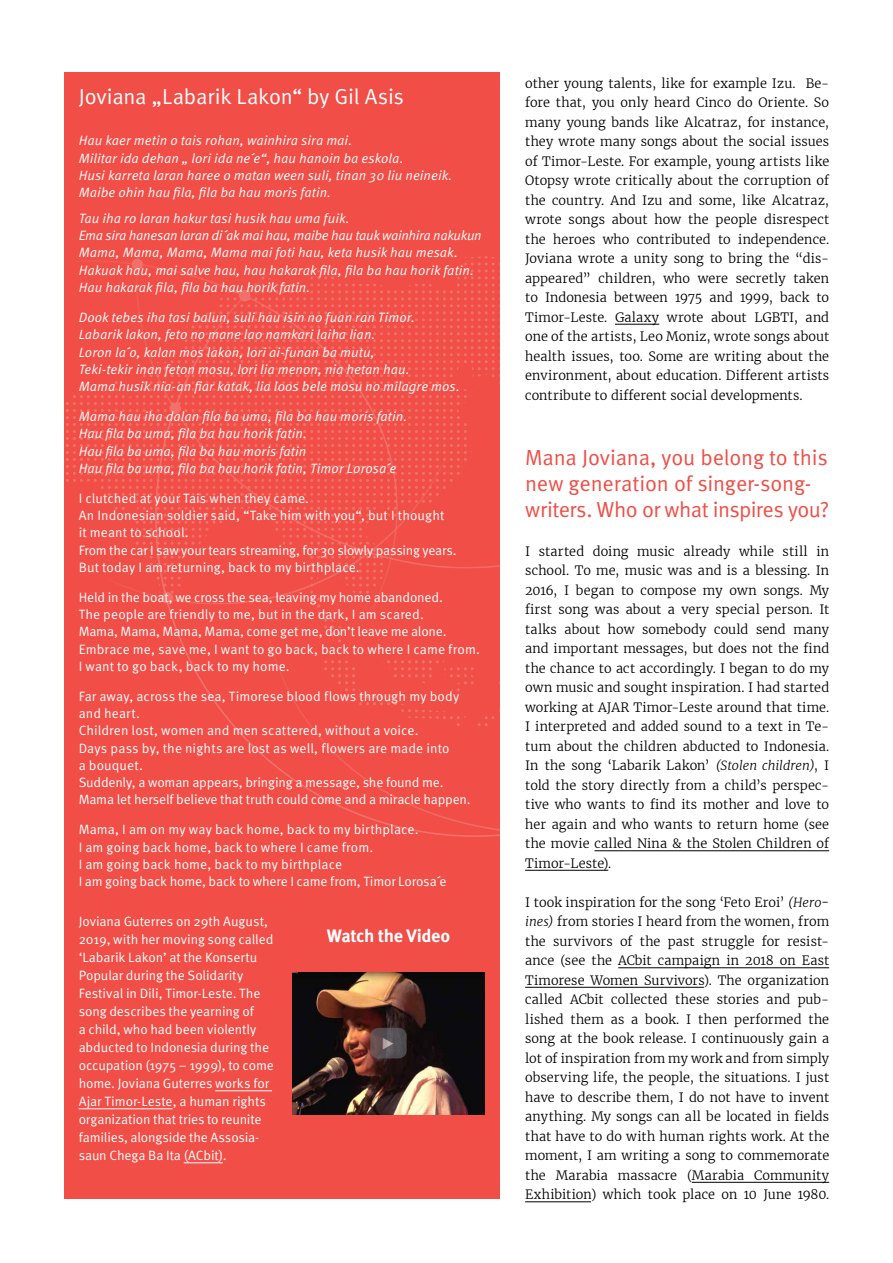
<style>
.page{position:relative;width:893px;height:1263px;background:#fff}
.page>*{position:absolute;margin:0;border:0;box-sizing:border-box;transform-origin:0 0}
.t1{font:32.55px "Meta OT";color:#fff;scale:.83 1}
.t2{font:21.75px/26.1px "Meta OT";letter-spacing:-.015em;color:#f04e46}
.t3{font:21.75px "Meta OT";letter-spacing:-.01em;color:#fff}
.t4{font:700 18px "Meta OT";letter-spacing:-.025em;color:#fff}
.t5{font:13.5px/17.2px "Meta OT";color:#fff}
.t6{font:italic 13.5px/17.2px "Meta OT";letter-spacing:.005em;color:#fff}
.t7{font:300 12.75px/19.5px "Merriweather";letter-spacing:.01em;color:#000;text-align:justify}
.s1{font-style:italic}
</style>
<div class="page">
<hr style="left:615px;top:324px;width:44px;height:1px;background:#000">
<hr style="left:595px;top:850px;width:234px;height:1px;background:#000">
<hr style="left:525px;top:870px;width:83px;height:1px;background:#000">
<hr style="left:618px;top:967px;width:211px;height:1px;background:#000">
<hr style="left:525px;top:987px;width:179px;height:1px;background:#000">
<hr style="left:692px;top:1182px;width:137px;height:1px;background:#000">
<hr style="left:525px;top:1201px;width:66px;height:1px;background:#000">
<div style="left:64px;top:73px;width:436px;height:1126px;background:#f04e46"></div>
<svg style="left:66px;top:260px;width:89px;height:337px"></svg>
<svg style="left:155px;top:264px;width:345px;height:573px"></svg>
<div style="left:132px;top:259px;width:11px;height:11px;background:#f2706a;border-radius:50%"></div>
<div style="left:162px;top:592px;width:11px;height:11px;background:#f2706a;border-radius:50%"></div>
<div style="left:170px;top:403px;width:11px;height:11px;background:#f2706a;border-radius:50%"></div>
<div style="left:239px;top:290px;width:11px;height:11px;background:#f2706a;border-radius:50%"></div>
<hr style="left:215px;top:1090px;width:57px;height:1px;background:#fff">
<hr style="left:79px;top:1108px;width:94px;height:1px;background:#fff">
<hr style="left:184px;top:1162px;width:39px;height:1px;background:#fff">
<img style="left:292px;top:972px;width:193px;height:142px">
<svg style="left:370px;top:1028px;width:37px;height:30px"></svg>
<h2 class="t3" style="left:79px;top:84px;width:327px">Joviana „Labarik Lakon“ by Gil Asis</h2>
<p class="t6" style="left:79px;top:132px;width:375px">Hau kaer metin o tais rohan, wainhira sira mai.<br>Militar ida dehan „ lori ida ne´e“, hau hanoin ba eskola.<br>Husi karreta laran haree o matan ween suli, tinan 30 liu neineik.<br>Maibe ohin hau fila, fila ba hau moris fatin.</p>
<p class="t6" style="left:79px;top:210px;width:405px">Tau iha ro laran hakur tasi husik hau uma fuik.<br>Ema sira hanesan laran di´ak mai hau, maibe hau tauk wainhira nakukun Mama, Mama, Mama, Mama mai foti hau, keta husik hau mesak.<br>Hakuak hau, mai salve hau, hau hakarak fila, fila ba hau horik fatin.<br>Hau hakarak fila, fila ba hau horik fatin.</p>
<p class="t6" style="left:79px;top:309px;width:383px">Dook tebes iha tasi balun, suli hau isin no fuan ran Timor.<br>Labarik lakon, feto no mane lao namkari laiha lian.<br>Loron la´o, kalan mos lakon, lori ai-funan ba mutu,<br>Teki-tekir inan feton mosu, lori lia menon, nia hetan hau.<br>Mama husik nia-an fiar katak, lia loos bele mosu no milagre mos.</p>
<p class="t6" style="left:79px;top:408px;width:330px">Mama hau iha dalan fila ba uma, fila ba hau moris fatin.<br>Hau fila ba uma, fila ba hau horik fatin.<br>Hau fila ba uma, fila ba hau moris fatin<br>Hau fila ba uma, fila ba hau horik fatin, Timor Lorosa´e</p>
<p class="t5" style="left:79px;top:490px;width:379px">I clutched at your Tais when they came.<br>An Indonesian soldier said, “Take him with you“, but I thought<br>it meant to school.<br>From the car I saw your tears streaming, for 30 slowly passing years.<br>But today I am returning, back to my birthplace.</p>
<p class="t5" style="left:79px;top:589px;width:403px">Held in the boat, we cross the sea, leaving my home abandoned.<br>The people are friendly to me, but in the dark, I am scared.<br>Mama, Mama, Mama, Mama, come get me, don’t leave me alone.<br>Embrace me, save me, I want to go back, back to where I came from.<br>I want to go back, back to my home.</p>
<p class="t5" style="left:79px;top:688px;width:394px">Far away, across the sea, Timorese blood flows through my body and heart.<br>Children lost, women and men scattered, without a voice.<br>Days pass by, the nights are lost as well, flowers are made into<br>a bouquet.<br>Suddenly, a woman appears, bringing a message, she found me.<br>Mama let herself believe that truth could come and a miracle happen.</p>
<p class="t5" style="left:79px;top:821px;width:369px">Mama, I am on my way back home, back to my birthplace.<br>I am going back home, back to where I came from.<br>I am going back home, back to my birthplace<br>I am going back home, back to where I came from, Timor Lorosa´e</p>
<p class="t5" style="left:79px;top:913px;width:197px;line-height:18px">Joviana Guterres on 29th August,<br>2019, with her moving song called ‘Labarik Lakon’ at the Konsertu<br>Popular during the Solidarity<br>Festival in Dili, Timor-Leste. The song describes the yearning of<br>a child, who had been violently abducted to Indonesia during the occupation (1975 – 1999), to come home. Joviana Guterres works for<br>Ajar Timor-Leste, a human rights organization that tries to reunite families, alongside the Assosia&shy;saun Chega Ba Ita (ACbit).</p>
<h3 class="t4" style="left:327px;top:924px;width:125px">Watch the Video</h3>
<h1 class="t1" style="left:380px;top:1024px;width:18px">▸</h1>
<p class="t7" style="left:525px;top:72px;width:306px">other young talents, like for example Izu. Be&shy;fore that, you only heard Cinco do Oriente. So many young bands like Alcatraz, for instance, they wrote many songs about the social issues of Timor-Leste. For example, young artists like Otopsy wrote critically about the corruption of the country. And Izu and some, like Alcatraz, wrote songs about how the people disrespect the heroes who contributed to independence.<br>Joviana wrote a unity song to bring the “dis&shy;appeared” children, who were secretly taken to Indonesia between 1975 and 1999, back to Timor-Leste. Galaxy wrote about LGBTI, and one of the artists, Leo Moniz, wrote songs about health issues, too. Some are writing about the environment, about education. Different artists contribute to different social developments.</p>
<h2 class="t2" style="left:525px;top:444px;width:306px">Mana Joviana, you belong to this new generation of singer-song&shy;writers. Who or what inspires you?</h2>
<p class="t7" style="left:525px;top:540px;width:306px">I started doing music already while still in school. To me, music was and is a blessing. In 2016, I began to compose my own songs. My first song was about a very special person. It talks about how somebody could send many and important messages, but does not the find the chance to act accordingly. I began to do my own music and sought inspiration. I had started working at AJAR Timor-Leste around that time.<br>I interpreted and added sound to a text in Te&shy;tum about the children abducted to Indonesia.<br>In the song ‘Labarik Lakon’ <span class="s1">(Stolen children)</span>, I told the story directly from a child’s perspec&shy;tive who wants to find its mother and love to her again and who wants to return home (see the movie called Nina &amp; the Stolen Children of Timor-Leste).</p>
<p class="t7" style="left:525px;top:891px;width:306px">I took inspiration for the song ‘Feto Eroi’ <span class="s1">(Hero&shy;ines)</span> from stories I heard from the women, from the survivors of the past struggle for resist&shy;ance (see the ACbit campaign in 2018 on East Timorese Women Survivors). The organization called ACbit collected these stories and pub&shy;lished them as a book. I then performed the song at the book release. I continuously gain a lot of inspiration from my work and from simply observing life, the people, the situations. I just have to describe them, I do not have to invent anything. My songs can all be located in fields that have to do with human rights work. At the moment, I am writing a song to commemorate the Marabia massacre (Marabia Community Exhibition) which took place on 10 June 1980.</p>
</div>
